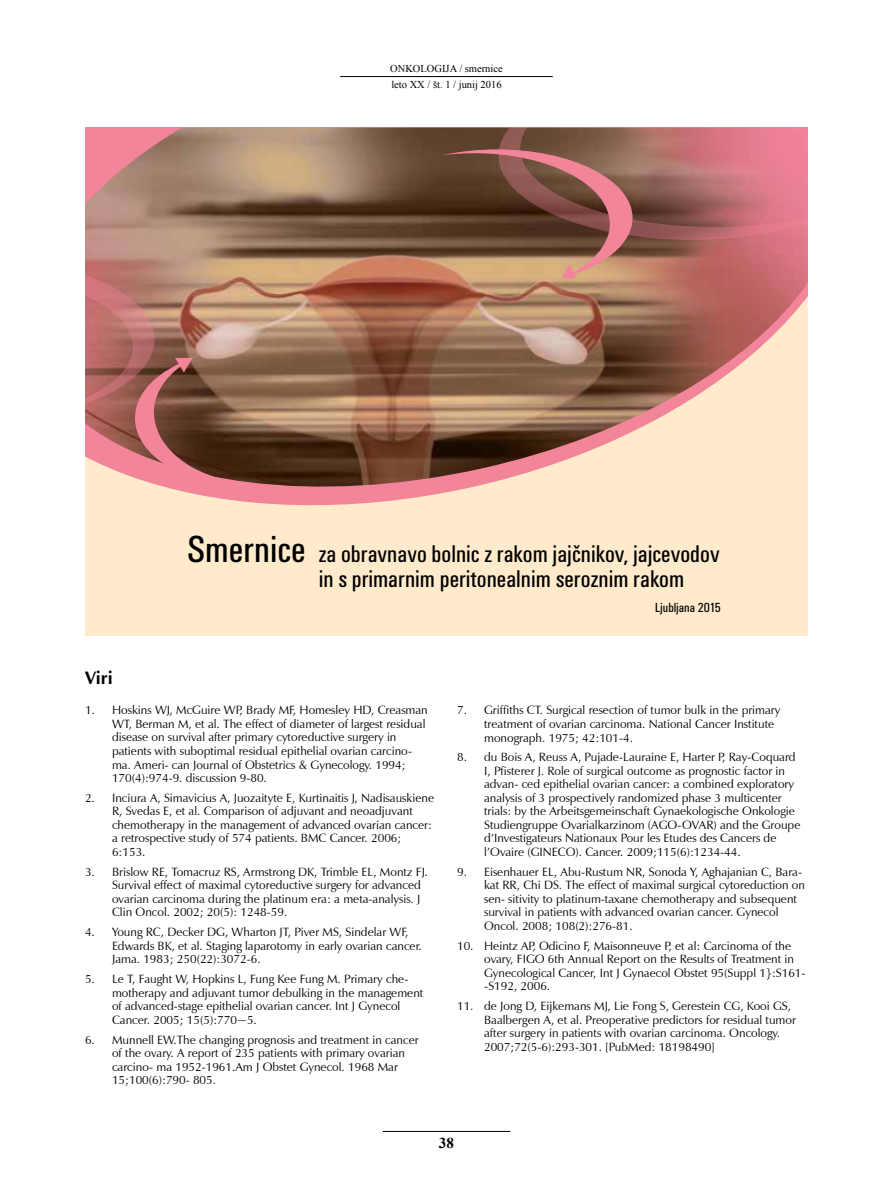
<style>
.page{position:relative;width:893px;height:1191px;background:#fff}
.page>*{position:absolute;margin:0;border:0;box-sizing:border-box;transform-origin:0 0}
.t1{font:condensed 39.15px "Unitus TEE";color:#000}
.t2{font:condensed 25.05px/25px "Unitus TEE";color:#000}
.t3{font:700 18px "Zapf Humanist 601 BT";color:#000}
.t4{font:700 15px "Times New Roman";color:#000}
.t5{font:condensed 13.65px "Unitus TEE";color:#000}
.t6{font:12px/13.5px "Zapf Humanist 601 BT";color:#000}
.t7{font:10.5px "Times New Roman";color:#000}
</style>
<div class="page">
<hr style="left:340px;top:76px;width:213px;height:1px;background:#000">
<hr style="left:383px;top:1131px;width:127px;height:1px;background:#000">
<div style="left:85px;top:128px;width:723px;height:508px;background:#ffebcb"></div>
<img style="left:85px;top:128px;width:723px;height:377px">
<svg style="left:85px;top:255px;width:209px;height:241px;background:#a97466"></svg>
<svg style="left:442px;top:128px;width:366px;height:150px;background:#9f635b"></svg>
<p class="t7" style="left:390px;top:62px;width:114px">ONKOLOGIJA / smernice</p>
<p class="t7" style="left:391px;top:77px;width:112px">leto XX / št. 1 / junij 2016</p>
<h1 class="t1" style="left:187px;top:527px;width:120px">Smernice</h1>
<h2 class="t2" style="left:319px;top:542px;width:402px">za obravnavo bolnic z rakom jajčnikov, jajcevodov in s primarnim peritonealnim seroznim rakom</h2>
<p class="t5" style="left:655px;top:600px;width:67px">Ljubljana 2015</p>
<h3 class="t3" style="left:85px;top:666px;width:29px">Viri</h3>
<p class="t6" style="left:112px;top:703px;width:317px;text-indent:-27px">1. Hoskins WJ, McGuire WP, Brady MF, Homesley HD, Creasman WT, Berman M, et al. The effect of diameter of largest residual disease on survival after primary cytoreductive surgery in patients with suboptimal residual epithelial ovarian carcino&shy;ma. Ameri- can Journal of Obstetrics &amp; Gynecology. 1994; 170(4):974-9. discussion 9-80.</p>
<p class="t6" style="left:112px;top:791px;width:323px;text-indent:-27px">2. Inciura A, Simavicius A, Juozaityte E, Kurtinaitis J, Nadisauskiene R, Svedas E, et al. Comparison of adjuvant and neoadjuvant chemotherapy in the management of advanced ovarian cancer: a retrospective study of 574 patients. BMC Cancer. 2006; 6:153.</p>
<p class="t6" style="left:112px;top:865px;width:317px;text-indent:-27px">3. Brislow RE, Tomacruz RS, Armstrong DK, Trimble EL, Montz FJ.<br>Survival effect of maximal cytoreductive surgery for advanced ovarian carcinoma during the platinum era: a meta-analysis. J Clin Oncol. 2002; 20(5): 1248-59.</p>
<p class="t6" style="left:112px;top:925px;width:311px;text-indent:-27px">4. Young RC, Decker DG, Wharton JT, Piver MS, Sindelar WF,<br>Edwards BK, et al. Staging laparotomy in early ovarian cancer.<br>Jama. 1983; 250(22):3072-6.</p>
<p class="t6" style="left:112px;top:972px;width:313px;text-indent:-27px">5. Le T, Faught W, Hopkins L, Fung Kee Fung M. Primary che&shy;motherapy and adjuvant tumor debulking in the management of advanced-stage epithelial ovarian cancer. Int J Gynecol Cancer. 2005; 15(5):770~5.</p>
<p class="t6" style="left:112px;top:1032px;width:308px;text-indent:-27px">6. Munnell EW.The changing prognosis and treatment in cancer of the ovary. A report of 235 patients with primary ovarian carcino- ma 1952-1961.Am J Obstet Gynecol. 1968 Mar 15;100(6):790- 805.</p>
<p class="t6" style="left:484px;top:703px;width:298px;text-indent:-27px">7. Griffiths CT. Surgical resection of tumor bulk in the primary treatment of ovarian carcinoma. National Cancer Institute monograph. 1975; 42:101-4.</p>
<p class="t6" style="left:484px;top:750px;width:318px;text-indent:-27px">8. du Bois A, Reuss A, Pujade-Lauraine E, Harter P, Ray-Coquard I, Pfisterer J. Role of surgical outcome as prognostic factor in advan- ced epithelial ovarian cancer: a combined exploratory analysis of 3 prospectively randomized phase 3 multicenter trials: by the Arbeitsgemeinschaft Gynaekologische Onkologie Studiengruppe Ovarialkarzinom (AGO-OVAR) and the Groupe d’Investigateurs Nationaux Pour les Etudes des Cancers de l’Ovaire (GINECO). Cancer. 2009;115(6):1234-44.</p>
<p class="t6" style="left:484px;top:865px;width:322px;text-indent:-27px">9. Eisenhauer EL, Abu-Rustum NR, Sonoda Y, Aghajanian C, Bara&shy;kat RR, Chi DS. The effect of maximal surgical cytoreduction on sen- sitivity to platinum-taxane chemotherapy and subsequent survival in patients with advanced ovarian cancer. Gynecol Oncol. 2008; 108(2):276-81.</p>
<p class="t6" style="left:484px;top:938px;width:323px;text-indent:-27px">10. Heintz AP, Odicino F, Maisonneuve P, et al: Carcinoma of the ovary, FIGO 6th Annual Report on the Results of Treatment in Gynecological Cancer, Int J Gynaecol Obstet 95(Suppl 1}:S161- -S192, 2006.</p>
<p class="t6" style="left:484px;top:999px;width:313px;text-indent:-27px">11. de Jong D, Eijkemans MJ, Lie Fong S, Gerestein CG, Kooi GS, Baalbergen A, et al. Preoperative predictors for residual tumor after surgery in patients with ovarian carcinoma. Oncology.<br>2007;72(5-6):293-301. [PubMed: 18198490]</p>
<p class="t4" style="left:439px;top:1133px;width:16px">38</p>
</div>
